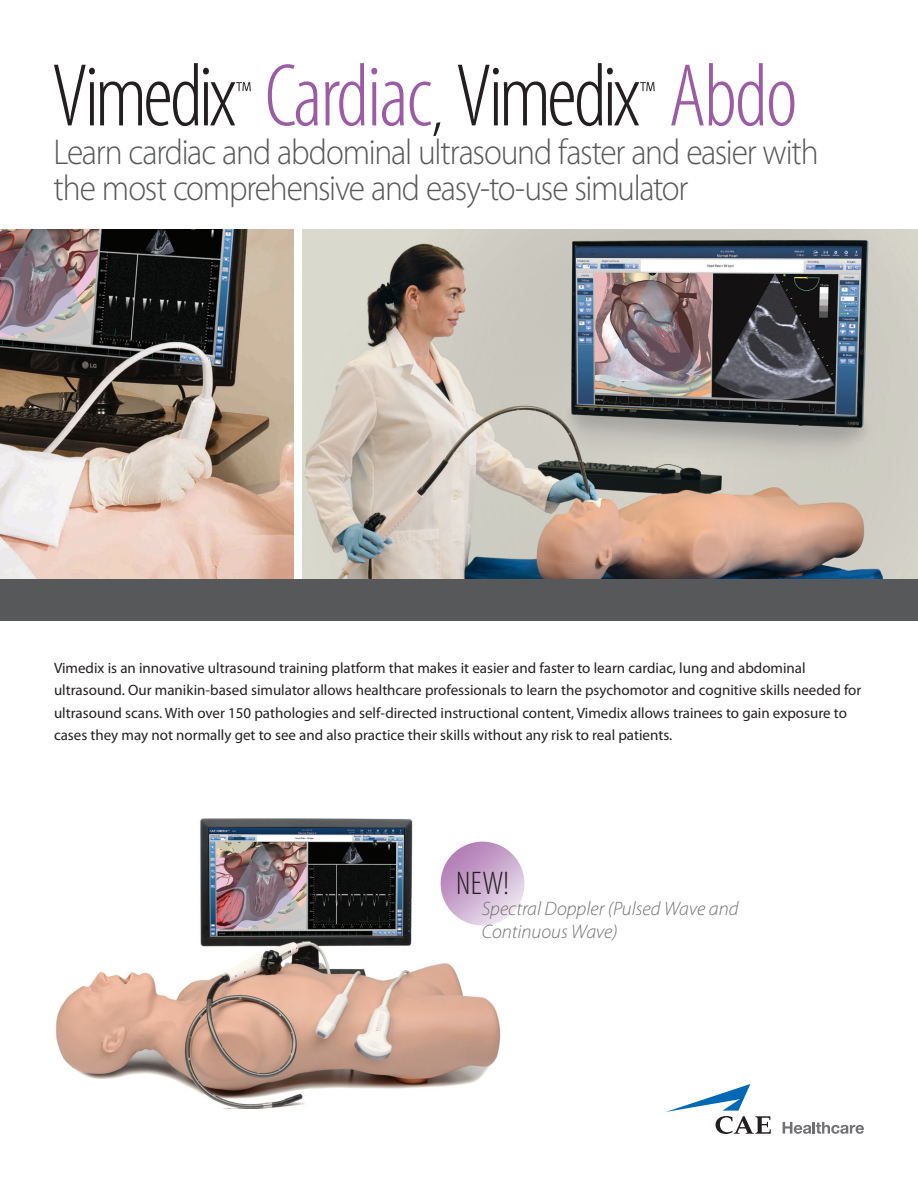
<style>
.page{position:relative;width:918px;height:1188px;background:#fff}
.page>*{position:absolute;margin:0;border:0;box-sizing:border-box;transform-origin:0 0}
.t1{font:300 63px "Myriad Pro";color:#231f20}
.t2{font:300 36px/36px "Myriad Pro";letter-spacing:-.04em;color:#57585a;scale:.93 1}
.t3{font:300 condensed 32.85px "Myriad Pro";color:#231f20}
.t4{font:italic 300 19.5px "Myriad Pro";color:#717074}
.t5{font:15px/22.5px "Myriad Pro";color:#231f20}
</style>
<div class="page">
<img style="left:0;top:230px;width:293px;height:350px">
<img style="left:302px;top:230px;width:616px;height:350px">
<svg style="left:666px;top:1084px;width:105px;height:50px"></svg>
<svg style="left:783px;top:1122px;width:81px;height:12px"></svg>
<div style="left:0;top:580px;width:918px;height:41px;background:#57585a"></div>
<img style="left:56px;top:818px;width:453px;height:290px">
<img style="left:441px;top:842px;width:83px;height:84px;border-radius:42px">
<svg style="left:54px;top:63px;width:197px;height:63px"></svg>
<svg style="left:268px;top:64px;width:50px;height:62px"></svg>
<svg style="left:325px;top:63px;width:39px;height:63px"></svg>
<svg style="left:371px;top:68px;width:33px;height:58px"></svg>
<svg style="left:410px;top:81px;width:21px;height:45px"></svg>
<svg style="left:458px;top:63px;width:197px;height:63px"></svg>
<svg style="left:671px;top:63px;width:92px;height:63px"></svg>
<svg style="left:769px;top:81px;width:25px;height:45px"></svg>
<p class="t1" style="left:432px;top:69px;width:12px">,</p>
<p class="t2" style="left:54px;top:134px;width:824px">Learn cardiac and abdominal ultrasound faster and easier with the most comprehensive and easy-to-use simulator</p>
<p class="t5" style="left:54px;top:656px;width:809px">Vimedix is an innovative ultrasound training platform that makes it easier and faster to learn cardiac, lung and abdominal ultrasound. Our manikin-based simulator allows healthcare professionals to learn the psychomotor and cognitive skills needed for ultrasound scans. With over 150 pathologies and self-directed instructional content, Vimedix allows trainees to gain exposure to cases they may not normally get to see and also practice their skills without any risk to real patients.</p>
<p class="t3" style="left:456px;top:864px;width:55px">NEW!</p>
<p class="t4" style="left:482px;top:896px;width:258px">Spectral Doppler (Pulsed Wave and</p>
<p class="t4" style="left:482px;top:920px;width:138px">Continuous Wave)</p>
</div>
